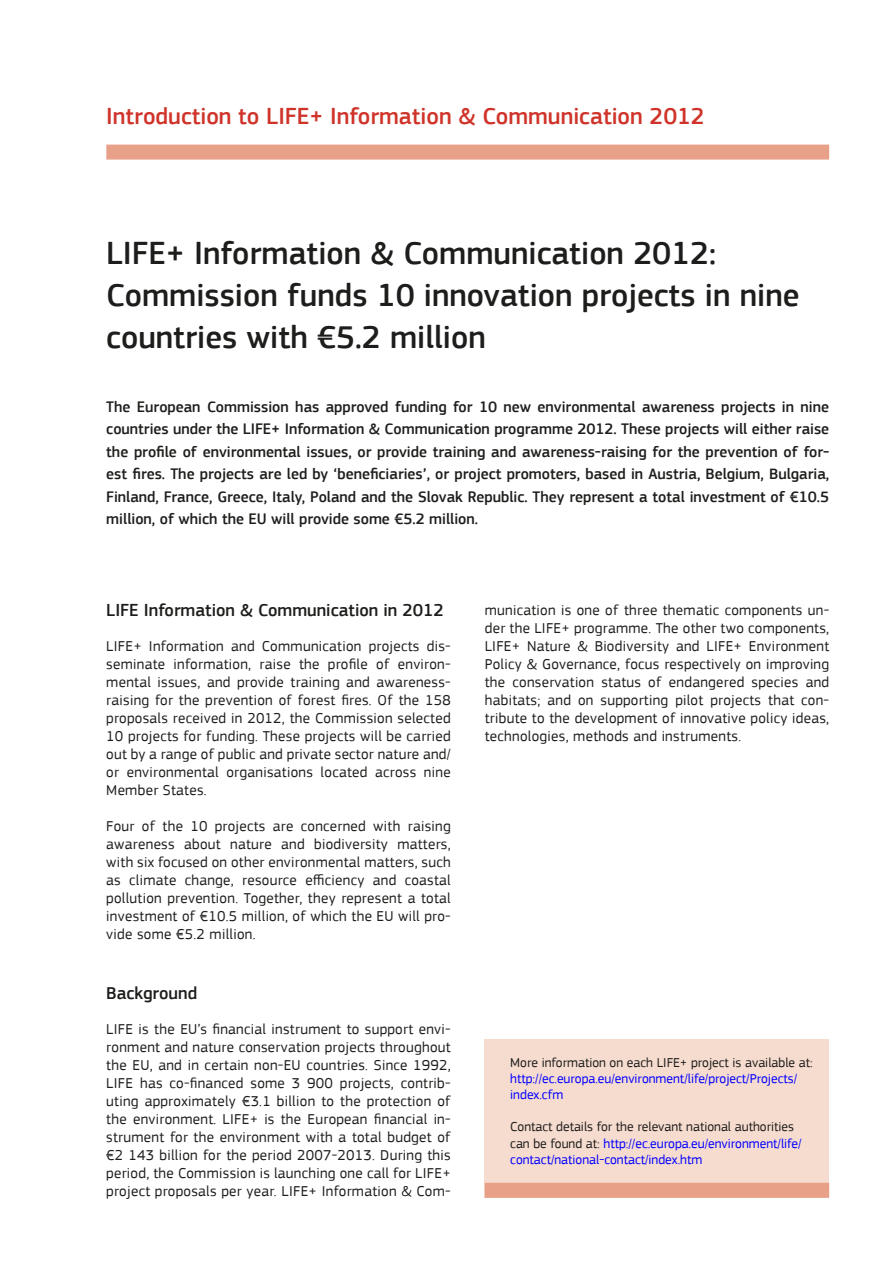
<style>
.page{position:relative;width:893px;height:1263px;background:#fff}
.page>*{position:absolute;margin:0;border:0;box-sizing:border-box;transform-origin:0 0}
.t1{font:500 33px/42px "PF Square Sans Pro";color:#1d1d1b}
.t2{font:500 24px "PF Square Sans Pro";color:#cf3329}
.t3{font:500 18px "PF Square Sans Pro";color:#1d1d1b}
.t4{font:500 15.75px/22.5px "PF Square Sans Pro";color:#1d1d1b;text-align:justify}
.t5{font:15px/18px "PF Square Sans Pro";letter-spacing:.02em;color:#1d1d1b;text-align:justify}
.t6{font:13.5px/16.2px "PF Square Sans Pro";color:#00f}
.t7{font:13.5px "PF Square Sans Pro";color:#1d1d1b}
.s1{color:#1d1d1b}
</style>
<div class="page">
<div style="left:106px;top:145px;width:723px;height:15px;background:#e8a088"></div>
<div style="left:485px;top:1039px;width:344px;height:159px;background:#f6dbcf"></div>
<div style="left:485px;top:1183px;width:344px;height:15px;background:#e8a088"></div>
<h2 class="t2" style="left:106px;top:102px;width:600px">Introduction to LIFE+ Information &amp; Communication 2012</h2>
<h1 class="t1" style="left:106px;top:233px;width:695px">LIFE+ Information &amp; Communication 2012:<br>Commission funds 10 innovation projects in nine countries with €5.2 million</h1>
<p class="t4" style="left:106px;top:396px;width:724px">The European Commission has approved funding for 10 new environmental awareness projects in nine countries under the LIFE+ Information &amp; Communication programme 2012. These projects will either raise the profile of environmental issues, or provide training and awareness-raising for the prevention of for&shy;est fires. The projects are led by ‘beneficiaries’, or project promoters, based in Austria, Belgium, Bulgaria, Finland, France, Greece, Italy, Poland and the Slovak Republic. They represent a total investment of €10.5 million, of which the EU will provide some €5.2 million.</p>
<p class="t3" style="left:106px;top:599px;width:339px">LIFE Information &amp; Communication in 2012</p>
<p class="t5" style="left:106px;top:637px;width:346px">LIFE+ Information and Communication projects dis&shy;seminate information, raise the profile of environ&shy;mental issues, and provide training and awareness&shy;raising for the prevention of forest fires. Of the 158 proposals received in 2012, the Commission selected 10 projects for funding. These projects will be carried out by a range of public and private sector nature and/ or environmental organisations located across nine Member States.</p>
<p class="t5" style="left:106px;top:817px;width:346px">Four of the 10 projects are concerned with raising awareness about nature and biodiversity matters, with six focused on other environmental matters, such as climate change, resource efficiency and coastal pollution prevention. Together, they represent a total investment of €10.5 million, of which the EU will pro&shy;vide some €5.2 million.</p>
<p class="t3" style="left:106px;top:983px;width:92px">Background</p>
<p class="t5" style="left:106px;top:1020px;width:346px">LIFE is the EU’s financial instrument to support envi&shy;ronment and nature conservation projects throughout the EU, and in certain non-EU countries. Since 1992, LIFE has co-financed some 3 900 projects, contrib&shy;uting approximately €3.1 billion to the protection of the environment. LIFE+ is the European financial in&shy;strument for the environment with a total budget of €2 143 billion for the period 2007-2013. During this period, the Commission is launching one call for LIFE+ project proposals per year. LIFE+ Information &amp; Com-</p>
<p class="t5" style="left:485px;top:601px;width:346px">munication is one of three thematic components un&shy;der the LIFE+ programme. The other two components, LIFE+ Nature &amp; Biodiversity and LIFE+ Environment Policy &amp; Governance, focus respectively on improving the conservation status of endangered species and habitats; and on supporting pilot projects that con&shy;tribute to the development of innovative policy ideas, technologies, methods and instruments.</p>
<p class="t7" style="left:510px;top:1054px;width:304px">More information on each LIFE+ project is available at:</p>
<p class="t6" style="left:510px;top:1070px;width:288px">http://ec.europa.eu/environment/life/project/Projects/ index.cfm</p>
<p class="t6" style="left:510px;top:1119px;width:293px"><span class="s1">Contact details for the relevant national authorities can be found at:</span> http://ec.europa.eu/environment/life/ contact/national-contact/index.htm</p>
</div>
